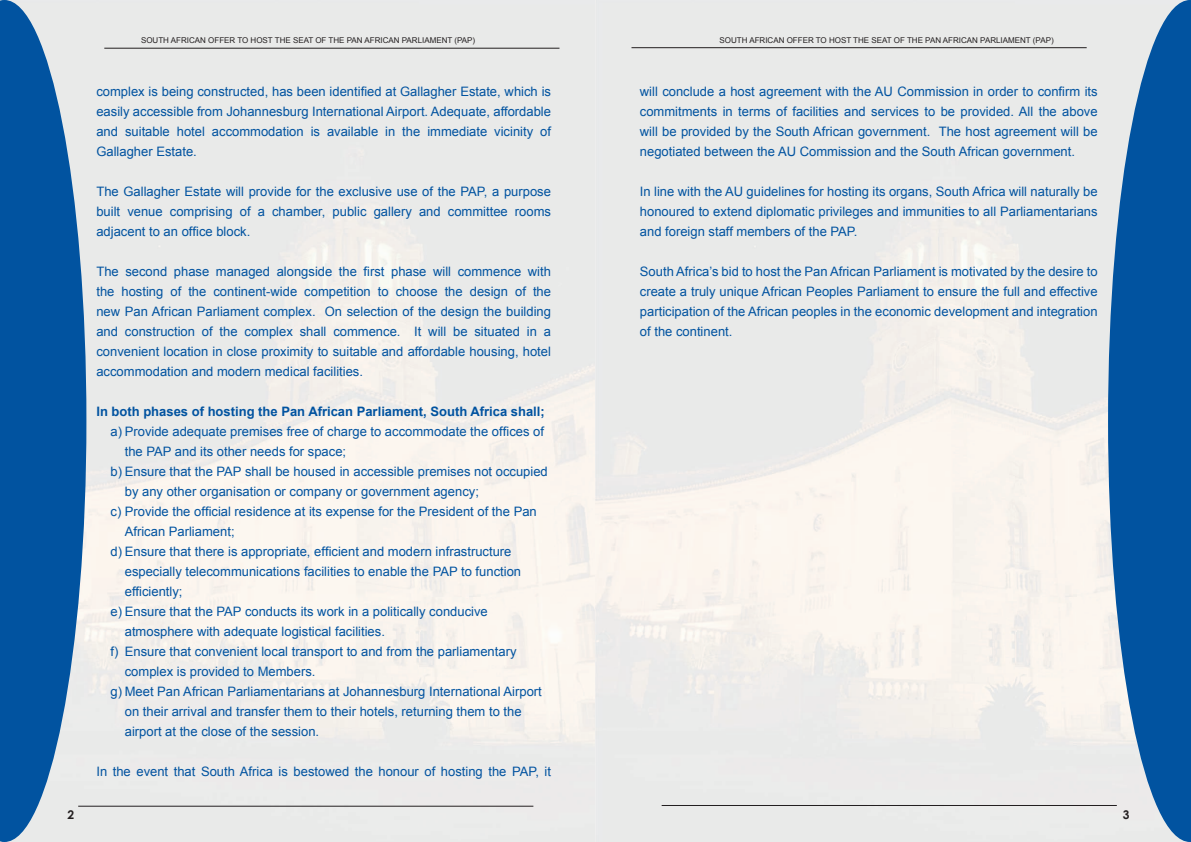
<style>
.page{position:relative;width:1191px;height:842px;background:#fff}
.page>*{position:absolute;margin:0;border:0;box-sizing:border-box;transform-origin:0 0}
.t1{font:13px/20px "Arial";color:#0153a0;text-align:justify}
.t2{font:700 13px "Arial";color:#0153a0}
.t3{font:700 12px "Century Gothic";color:#231f20}
.t4{font:8px "Arial";color:#231f20}
</style>
<div class="page">
<svg style="left:0;top:0;width:86px;height:842px;fill:#0153a0"></svg>
<hr style="left:104px;top:48px;width:455px;height:1px;background:#231f20">
<hr style="left:78px;top:806px;width:455px;height:1px;background:#231f20">
<svg style="left:1108px;top:0;width:83px;height:842px;fill:#0153a0"></svg>
<hr style="left:631px;top:47px;width:455px;height:1px;background:#231f20">
<hr style="left:661px;top:805px;width:455px;height:1px;background:#231f20">
<p class="t3" style="left:68px;top:807px;width:8px">2</p>
<p class="t4" style="left:141px;top:35px;width:335px">SOUTH AFRICAN OFFER TO HOST THE SEAT OF THE PAN AFRICAN PARLIAMENT (PAP)</p>
<p class="t1" style="left:96px;top:82px;width:456px">complex is being constructed, has been identified at Gallagher Estate, which is easily accessible from Johannesburg International Airport. Adequate, affordable and suitable hotel accommodation is available in the immediate vicinity of Gallagher Estate.</p>
<p class="t1" style="left:96px;top:182px;width:456px">The Gallagher Estate will provide for the exclusive use of the PAP, a purpose built venue comprising of a chamber, public gallery and committee rooms adjacent to an office block.</p>
<p class="t1" style="left:96px;top:262px;width:456px">The second phase managed alongside the first phase will commence with the hosting of the continent-wide competition to choose the design of the new Pan African Parliament complex. On selection of the design the building and construction of the complex shall commence. It will be situated in a convenient location in close proximity to suitable and affordable housing, hotel accommodation and modern medical facilities.</p>
<p class="t2" style="left:96px;top:405px;width:450px">In both phases of hosting the Pan African Parliament, South Africa shall;</p>
<p class="t1" style="left:111px;top:422px;width:435px">a) Provide adequate premises free of charge to accommodate the offices of</p>
<p class="t1" style="left:125px;top:442px;width:223px">the PAP and its other needs for space;</p>
<p class="t1" style="left:111px;top:462px;width:439px">b) Ensure that the PAP shall be housed in accessible premises not occupied</p>
<p class="t1" style="left:125px;top:482px;width:356px">by any other organisation or company or government agency;</p>
<p class="t1" style="left:111px;top:502px;width:428px">c) Provide the official residence at its expense for the President of the Pan</p>
<p class="t1" style="left:125px;top:522px;width:111px">African Parliament;</p>
<p class="t1" style="left:111px;top:542px;width:402px">d) Ensure that there is appropriate, efficient and modern infrastructure</p>
<p class="t1" style="left:125px;top:562px;width:398px">especially telecommunications facilities to enable the PAP to function</p>
<p class="t1" style="left:125px;top:582px;width:59px">efficiently;</p>
<p class="t1" style="left:111px;top:602px;width:379px">e) Ensure that the PAP conducts its work in a politically conducive</p>
<p class="t1" style="left:125px;top:622px;width:262px">atmosphere with adequate logistical facilities.</p>
<p class="t1" style="left:111px;top:642px;width:407px">f) Ensure that convenient local transport to and from the parliamentary</p>
<p class="t1" style="left:125px;top:662px;width:192px">complex is provided to Members.</p>
<p class="t1" style="left:111px;top:682px;width:433px">g) Meet Pan African Parliamentarians at Johannesburg International Airport</p>
<p class="t1" style="left:125px;top:702px;width:398px">on their arrival and transfer them to their hotels, returning them to the</p>
<p class="t1" style="left:125px;top:722px;width:196px">airport at the close of the session.</p>
<p class="t1" style="left:96px;top:762px;width:456px">In the event that South Africa is bestowed the honour of hosting the PAP, it</p>
<p class="t4" style="left:719px;top:35px;width:335px">SOUTH AFRICAN OFFER TO HOST THE SEAT OF THE PAN AFRICAN PARLIAMENT (PAP)</p>
<p class="t1" style="left:640px;top:82px;width:459px">will conclude a host agreement with the AU Commission in order to confirm its commitments in terms of facilities and services to be provided. All the above will be provided by the South African government. The host agreement will be negotiated between the AU Commission and the South African government.</p>
<p class="t1" style="left:640px;top:182px;width:459px">In line with the AU guidelines for hosting its organs, South Africa will naturally be honoured to extend diplomatic privileges and immunities to all Parliamentarians and foreign staff members of the PAP.</p>
<p class="t1" style="left:640px;top:262px;width:459px">South Africa’s bid to host the Pan African Parliament is motivated by the desire to create a truly unique African Peoples Parliament to ensure the full and effective participation of the African peoples in the economic development and integration of the continent.</p>
<p class="t3" style="left:1123px;top:807px;width:8px">3</p>
</div>
